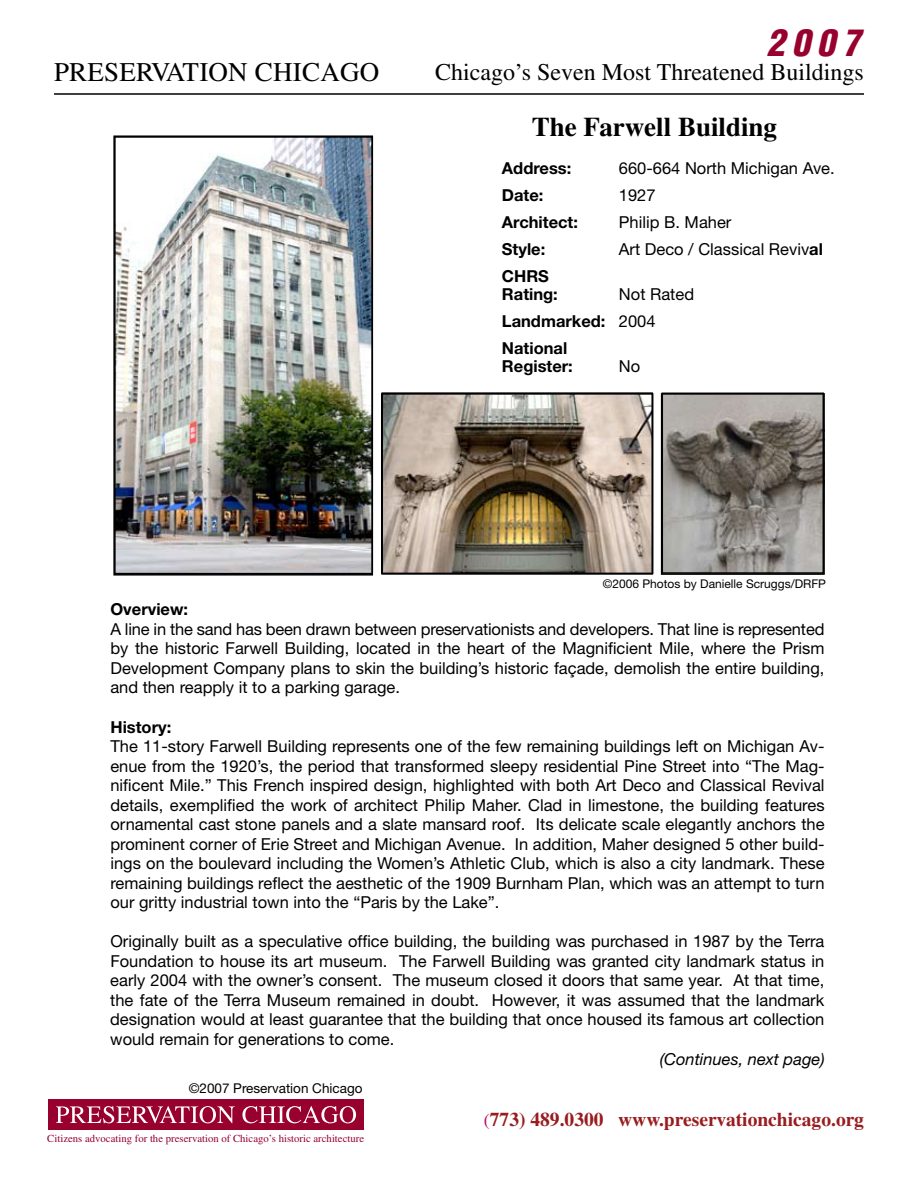
<style>
.page{position:relative;width:918px;height:1188px;background:#fff}
.page>*{position:absolute;margin:0;border:0;box-sizing:border-box;transform-origin:0 0}
.t1{font:italic 900 condensed 36px "Helvetica";color:#98002e}
.t2{font:27px "Times";letter-spacing:.01em;color:#000}
.t3{font:700 27px "Times";color:#000}
.t4{font:24px "Times";color:#000}
.t5{font:700 19.5px "Times";color:#991c1f}
.t6{font:16.5px/19.5px "Helvetica Neue";color:#000;text-align:justify}
.t7{font:700 16.5px/27px "Helvetica Neue";color:#000}
.t8{font:italic 16.5px "Helvetica Neue";color:#000}
.t9{font:13.5px "Helvetica Neue";color:#000}
.t10{font:12px "Helvetica Neue";color:#000}
.t11{font:10.8px "Times";color:#970033}
.s1{font-weight:700}
.s2{font-weight:400}
.s3{font-weight:400;font-size:18px;color:#ba0068}
</style>
<div class="page">
<hr style="left:54px;top:93px;width:810px;height:2px;background:#000">
<img style="left:384px;top:396px;width:266px;height:175px">
<div style="left:381px;top:393px;width:272px;height:181px;border:2px solid #000"></div>
<div style="left:48px;top:1100px;width:316px;height:30px;background:#98002e"></div>
<svg style="left:56px;top:1106px;width:179px;height:17px"></svg>
<svg style="left:242px;top:1106px;width:114px;height:17px"></svg>
<img style="left:117px;top:139px;width:253px;height:432px">
<div style="left:114px;top:136px;width:259px;height:438px;border:2px solid #000"></div>
<img style="left:665px;top:396px;width:156px;height:175px">
<div style="left:662px;top:393px;width:162px;height:181px;border:2px solid #000"></div>
<h1 class="t1" style="left:766px;top:20px;width:95px">2007</h1>
<h2 class="t2" style="left:54px;top:57px;width:327px">PRESERVATION CHICAGO</h2>
<h3 class="t4" style="left:435px;top:59px;width:430px">Chicago’s Seven Most Threatened Buildings</h3>
<h2 class="t3" style="left:532px;top:110px;width:247px">The Farwell Building</h2>
<p class="t7" style="left:502px;top:154px;width:71px">Address:</p>
<p class="t6" style="left:619px;top:158px;width:217px">660-664 North Michigan Ave.</p>
<p class="t7" style="left:502px;top:181px;width:43px">Date:</p>
<p class="t6" style="left:619px;top:185px;width:38px">1927</p>
<p class="t7" style="left:502px;top:208px;width:78px">Architect:</p>
<p class="t6" style="left:619px;top:212px;width:114px">Philip B. Maher</p>
<p class="t7" style="left:502px;top:235px;width:45px">Style:</p>
<p class="t6" style="left:619px;top:239px;width:206px">Art Deco / Classical Reviv<span class="s1">al</span></p>
<p class="t7" style="left:502px;top:266px;width:57px;line-height:18px">CHRS<br>Rating:</p>
<p class="t7" style="left:502px;top:280px;width:194px;text-indent:117px"><span class="s2">Not Rated<br></span>Landmarked: <span class="s2">2004<br></span>National</p>
<p class="t7" style="left:502px;top:352px;width:72px">Register:</p>
<p class="t6" style="left:619px;top:356px;width:23px">No</p>
<p class="t10" style="left:603px;top:577px;width:225px">©2006 Photos by Danielle Scruggs/DRFP</p>
<p class="t7" style="left:110px;top:596px;width:79px">Overview:</p>
<p class="t6" style="left:110px;top:619px;width:716px">A line in the sand has been drawn between preservationists and developers. That line is represented by the historic Farwell Building, located in the heart of the Magnificient Mile, where the Prism Development Company plans to skin the building’s historic façade, demolish the entire building, and then reapply it to a parking garage.</p>
<p class="t7" style="left:110px;top:713px;width:62px">History:</p>
<p class="t6" style="left:110px;top:736px;width:716px">The 11-story Farwell Building represents one of the few remaining buildings left on Michigan Av&shy;enue from the 1920’s, the period that transformed sleepy residential Pine Street into “The Mag&shy;nificent Mile.” This French inspired design, highlighted with both Art Deco and Classical Revival details, exemplified the work of architect Philip Maher. Clad in limestone, the building features ornamental cast stone panels and a slate mansard roof. Its delicate scale elegantly anchors the prominent corner of Erie Street and Michigan Avenue. In addition, Maher designed 5 other build&shy;ings on the boulevard including the Women’s Athletic Club, which is also a city landmark. These remaining buildings reflect the aesthetic of the 1909 Burnham Plan, which was an attempt to turn our gritty industrial town into the “Paris by the Lake”.</p>
<p class="t6" style="left:110px;top:931px;width:716px">Originally built as a speculative office building, the building was purchased in 1987 by the Terra Foundation to house its art museum. The Farwell Building was granted city landmark status in early 2004 with the owner’s consent. The museum closed it doors that same year. At that time, the fate of the Terra Museum remained in doubt. However, it was assumed that the landmark designation would at least guarantee that the building that once housed its famous art collection would remain for generations to come.</p>
<p class="t8" style="left:660px;top:1049px;width:166px">(Continues, next page)</p>
<p class="t9" style="left:189px;top:1080px;width:175px">©2007 Preservation Chicago</p>
<p class="t11" style="left:47px;top:1133px;width:318px">Citizens advocating for the preservation of Chicago’s historic architecture</p>
<p class="t5" style="left:484px;top:1108px;width:382px"><span class="s3">(</span>773) 489.0300 www.preservationchicago.org</p>
</div>
